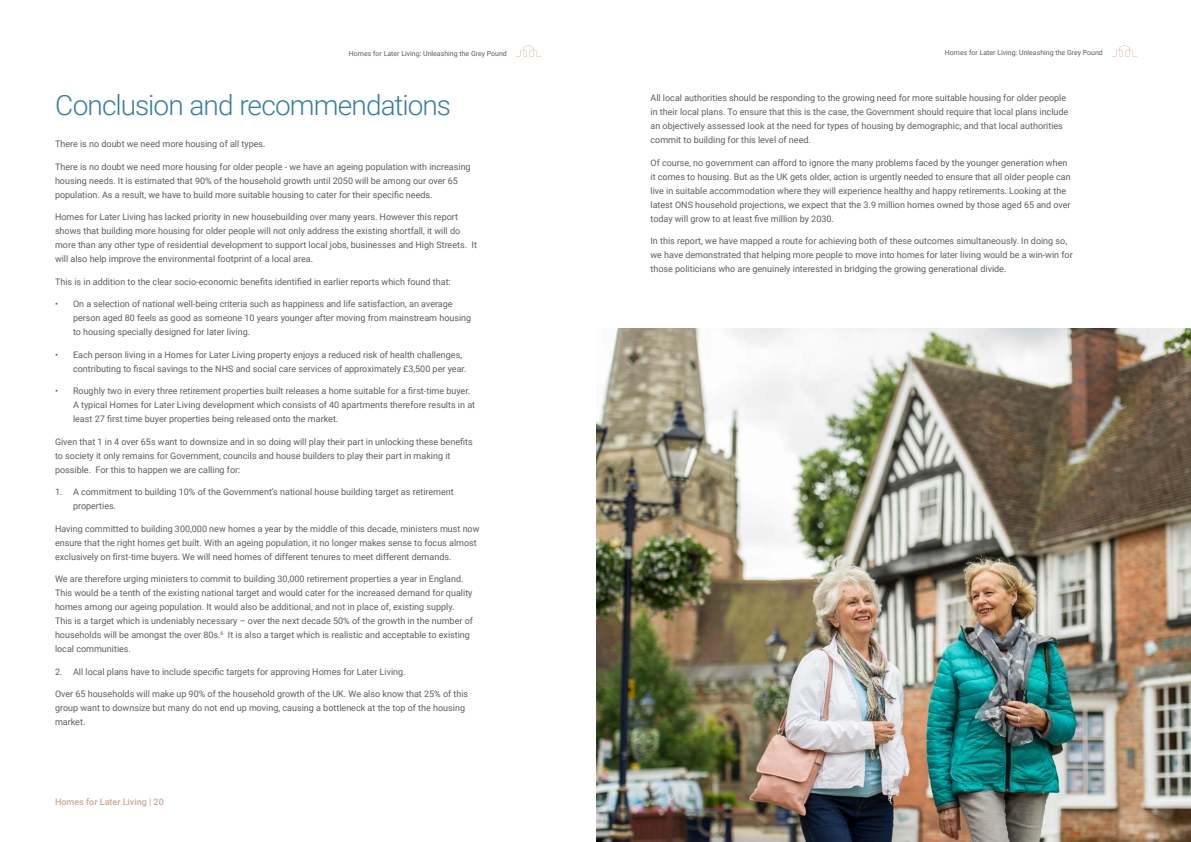
<style>
.page{position:relative;width:1191px;height:842px;background:#fff}
.page>*{position:absolute;margin:0;border:0;box-sizing:border-box;transform-origin:0 0}
.t1{font:300 28px "Roboto";letter-spacing:-.03em;color:#367fa1}
.t2{font:9px/14px "Roboto";color:#605c5c}
.t3{font:500 9px "Roboto";color:#cdaa90}
.t4{font:7px "Roboto";color:#605c5c}
</style>
<div class="page">
<img style="left:516px;top:45px;width:25px;height:12px">
<img style="left:1112px;top:45px;width:25px;height:12px">
<img style="left:596px;top:329px;width:595px;height:513px">
<p class="t4" style="left:349px;top:51px;width:159px">Homes for Later Living: Unleashing the Grey Pound</p>
<p class="t4" style="left:945px;top:50px;width:159px">Homes for Later Living: Unleashing the Grey Pound</p>
<h1 class="t1" style="left:55px;top:93px;width:397px">Conclusion and recommendations</h1>
<p class="t2" style="left:650px;top:92px;width:419px">All local authorities should be responding to the growing need for more suitable housing for older people in their local plans. To ensure that this is the case, the Government should require that local plans include an objectively assessed look at the need for types of housing by demographic, and that local authorities commit to building for this level of need.</p>
<p class="t2" style="left:650px;top:156px;width:422px">Of course, no government can afford to ignore the many problems faced by the younger generation when it comes to housing. But as the UK gets older, action is urgently needed to ensure that all older people can live in suitable accommodation where they will experience healthy and happy retirements. Looking at the latest ONS household projections, we expect that the 3.9 million homes owned by those aged 65 and over today will grow to at least five million by 2030.</p>
<p class="t2" style="left:650px;top:235px;width:424px">In this report, we have mapped a route for achieving both of these outcomes simultaneously. In doing so, we have demonstrated that helping more people to move into homes for later living would be a win-win for those politicians who are genuinely interested in bridging the growing generational divide.</p>
<p class="t2" style="left:55px;top:137px;width:212px">There is no doubt we need more housing of all types.</p>
<p class="t2" style="left:55px;top:160px;width:417px">There is no doubt we need more housing for older people - we have an ageing population with increasing housing needs. It is estimated that 90% of the household growth until 2050 will be among our over 65 population. As a result, we have to build more suitable housing to cater for their specific needs.</p>
<p class="t2" style="left:55px;top:210px;width:423px">Homes for Later Living has lacked priority in new housebuilding over many years. However this report shows that building more housing for older people will not only address the existing shortfall, it will do more than any other type of residential development to support local jobs, businesses and High Streets. It will also help improve the environmental footprint of a local area.</p>
<p class="t2" style="left:55px;top:274px;width:397px">This is in addition to the clear socio-economic benefits identified in earlier reports which found that:</p>
<p class="t2" style="left:73px;top:298px;width:400px;text-indent:-18px">• On a selection of national well-being criteria such as happiness and life satisfaction, an average person aged 80 feels as good as someone 10 years younger after moving from mainstream housing to housing specially designed for later living.</p>
<p class="t2" style="left:73px;top:348px;width:395px;text-indent:-18px">• Each person living in a Homes for Later Living property enjoys a reduced risk of health challenges, contributing to fiscal savings to the NHS and social care services of approximately £3,500 per year.</p>
<p class="t2" style="left:73px;top:385px;width:404px;text-indent:-18px">• Roughly two in every three retirement properties built releases a home suitable for a first-time buyer.<br>A typical Homes for Later Living development which consists of 40 apartments therefore results in at least 27 first time buyer properties being released onto the market.</p>
<p class="t2" style="left:55px;top:434px;width:419px">Given that 1 in 4 over 65s want to downsize and in so doing will play their part in unlocking these benefits to society it only remains for Government, councils and house builders to play their part in making it possible. For this to happen we are calling for:</p>
<p class="t2" style="left:73px;top:486px;width:382px;text-indent:-18px">1. A commitment to building 10% of the Government’s national house building target as retirement properties.</p>
<p class="t2" style="left:55px;top:522px;width:426px">Having committed to building 300,000 new homes a year by the middle of this decade, ministers must now ensure that the right homes get built. With an ageing population, it no longer makes sense to focus almost exclusively on first-time buyers. We will need homes of different tenures to meet different demands.</p>
<p class="t2" style="left:55px;top:573px;width:419px">We are therefore urging ministers to commit to building 30,000 retirement properties a year in England.<br>This would be a tenth of the existing national target and would cater for the increased demand for quality homes among our ageing population. It would also be additional, and not in place of, existing supply.<br>This is a target which is undeniably necessary – over the next decade 50% of the growth in the number of households will be amongst the over 80s.<sup>6</sup> It is also a target which is realistic and acceptable to existing local communities.</p>
<p class="t2" style="left:55px;top:665px;width:352px">2. All local plans have to include specific targets for approving Homes for Later Living.</p>
<p class="t2" style="left:55px;top:688px;width:415px">Over 65 households will make up 90% of the household growth of the UK. We also know that 25% of this group want to downsize but many do not end up moving, causing a bottleneck at the top of the housing market.</p>
<p class="t3" style="left:55px;top:798px;width:110px">Homes for Later Living | 20</p>
</div>
